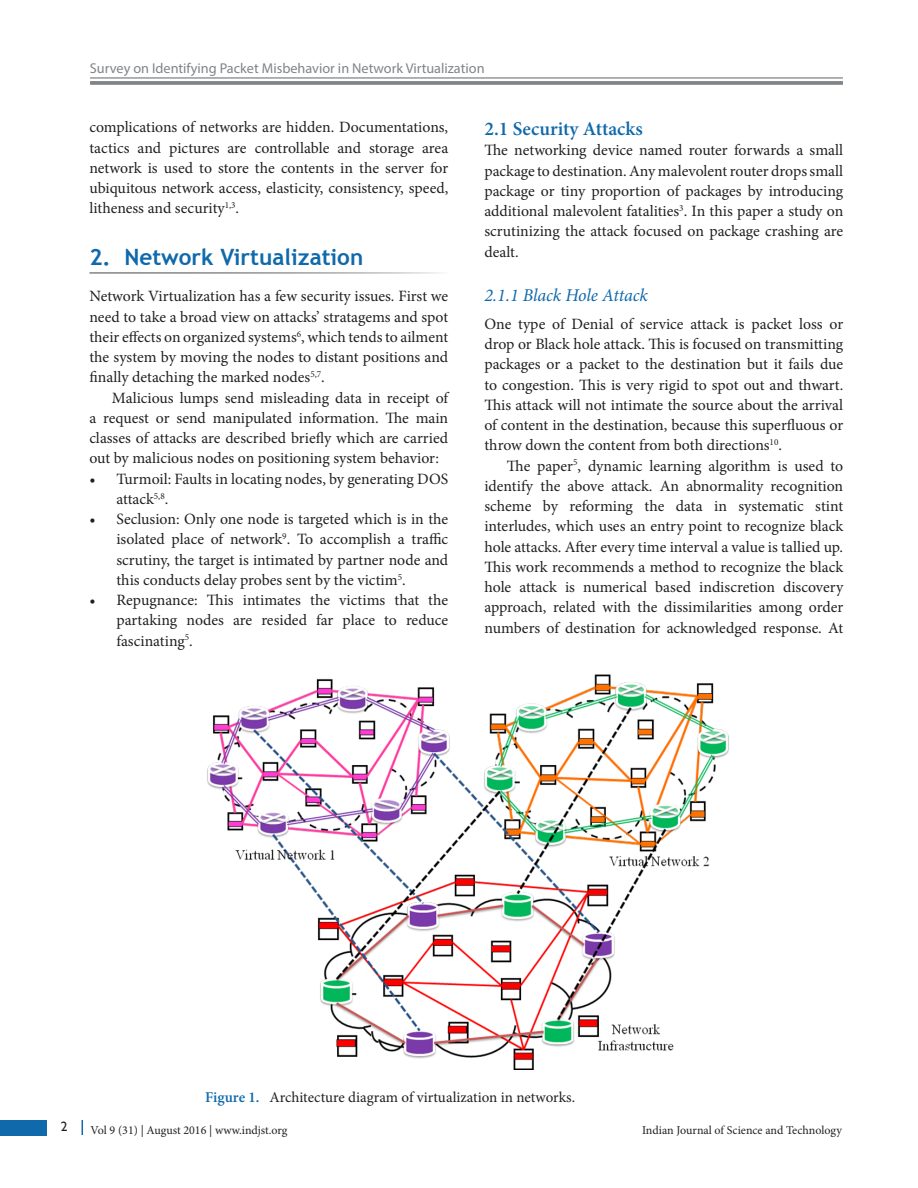
<style>
.page{position:relative;width:918px;height:1188px;background:#fff}
.page>*{position:absolute;margin:0;border:0;box-sizing:border-box;transform-origin:0 0}
.Body_Head{font:700 22.5px "Trebuchet MS";color:#0f69ab}
.Body_SubHead1{font:600 19.5px "Minion Pro";color:#0f69ab}
.Body_SubHead2{font:italic 18px "Minion Pro";letter-spacing:-.01em;color:#0f69ab}
.Body_Text_Ind_F{font:15.75px/20.2px "Minion Pro";color:#231f20;text-align:justify}
.Body_Text{font:15.75px/20.2px "Minion Pro";color:#231f20;text-align:justify}
.Body_Text_Ind_L{font:15.75px/20.2px "Minion Pro";color:#231f20;text-align:justify}
.t1{font:15px "Minion Pro";color:#231f20}
.t2{font:14.25px "Myriad Pro";color:#818487}
.t3{font:13.5px "Gill Sans";color:#231f20}
.t4{font:12px "Minion Pro";color:#231f20}
.s1{font-weight:600;color:#0f69ab}
</style>
<div class="page">
<div style="left:0;top:1120px;width:47px;height:15px;background:#0f69ab"></div>
<svg style="left:82px;top:1120px;width:1px;height:15px"></svg>
<hr style="left:90px;top:77px;width:753px;height:2px;background:#818487">
<svg style="left:90px;top:81px;width:753px;height:4px;background:#888b8e"></svg>
<img style="left:207px;top:675px;width:522px;height:394px">
<p class="t2" style="left:90px;top:59px;width:396px">Survey on Identifying Packet Misbehavior in Network Virtualization</p>
<p class="Body_Text_Ind_L" style="left:89px;top:117px;width:360px">complications of networks are hidden. Documentations, tactics and pictures are controllable and storage area network is used to store the contents in the server for ubiquitous network access, elasticity, consistency, speed, litheness and security<sup>1,3</sup>.</p>
<p class="Body_Head" style="left:89px;top:242px;width:275px">2. Network Virtualization</p>
<p class="Body_Text" style="left:89px;top:286px;width:360px">Network Virtualization has a few security issues. First we need to take a broad view on attacks’ stratagems and spot their effects on organized systems<sup>6</sup>, which tends to ailment the system by moving the nodes to distant positions and finally detaching the marked nodes<sup>5,7</sup>.</p>
<p class="Body_Text_Ind_F" style="left:89px;top:388px;width:360px;text-indent:23px">Malicious lumps send misleading data in receipt of a request or send manipulated information. The main classes of attacks are described briefly which are carried out by malicious nodes on positioning system behavior:</p>
<p class="Body_Text_Ind_F" style="left:116px;top:469px;width:333px;text-indent:-27px">• Turmoil: Faults in locating nodes, by generating DOS attack<sup>5,8</sup>.</p>
<p class="Body_Text_Ind_F" style="left:116px;top:509px;width:333px;text-indent:-27px">• Seclusion: Only one node is targeted which is in the isolated place of network<sup>9</sup>. To accomplish a traffic scrutiny, the target is intimated by partner node and this conducts delay probes sent by the victim<sup>5</sup>.</p>
<p class="Body_Text_Ind_F" style="left:116px;top:590px;width:333px;text-indent:-27px">• Repugnance: This intimates the victims that the partaking nodes are resided far place to reduce fascinating<sup>5</sup>.</p>
<p class="Body_SubHead1" style="left:484px;top:116px;width:160px">2.1 Security Attacks</p>
<p class="Body_Text_Ind_L" style="left:484px;top:140px;width:360px">The networking device named router forwards a small package to destination. Any malevolent router drops small package or tiny proportion of packages by introducing additional malevolent fatalities<sup>3</sup>. In this paper a study on scrutinizing the attack focused on package crashing are dealt.</p>
<p class="Body_SubHead2" style="left:484px;top:283px;width:165px">2.1.1 Black Hole Attack</p>
<p class="Body_Text" style="left:484px;top:314px;width:360px">One type of Denial of service attack is packet loss or drop or Black hole attack. This is focused on transmitting packages or a packet to the destination but it fails due to congestion. This is very rigid to spot out and thwart.<br>This attack will not intimate the source about the arrival of content in the destination, because this superfluous or throw down the content from both directions<sup>10</sup>.</p>
<p class="Body_Text_Ind_F" style="left:484px;top:456px;width:360px;text-indent:23px">The paper<sup>5</sup>, dynamic learning algorithm is used to identify the above attack. An abnormality recognition scheme by reforming the data in systematic stint interludes, which uses an entry point to recognize black hole attacks. After every time interval a value is tallied up.<br>This work recommends a method to recognize the black hole attack is numerical based indiscretion discovery approach, related with the dissimilarities among order numbers of destination for acknowledged response. At</p>
<p class="t1" style="left:205px;top:1087px;width:371px"><span class="s1">Figure 1.</span> Architecture diagram of virtualization in networks.</p>
<p class="t3" style="left:61px;top:1119px;width:8px">2</p>
<p class="t4" style="left:91px;top:1122px;width:198px">Vol 9 (31) | August 2016 | www.indjst.org</p>
<p class="t4" style="left:642px;top:1122px;width:201px">Indian Journal of Science and Technology</p>
</div>
